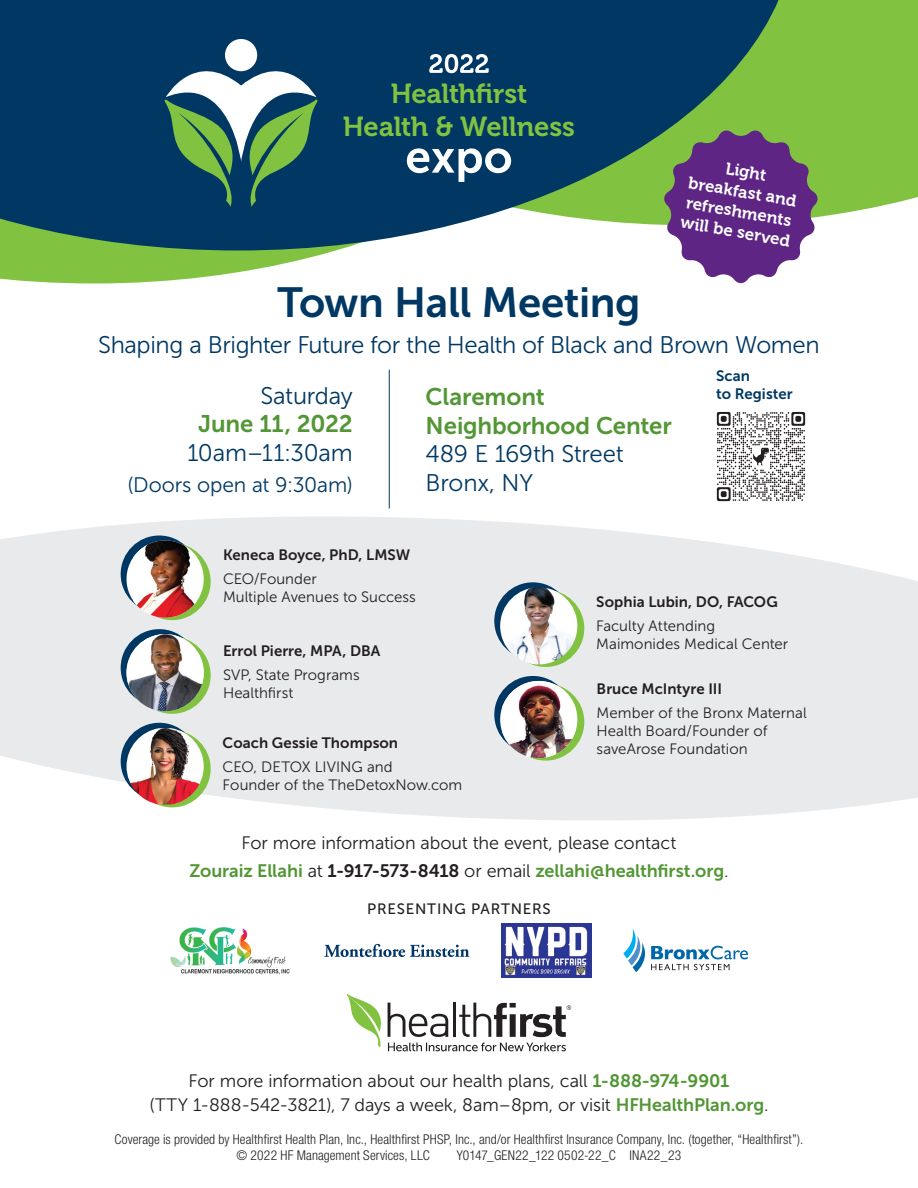
<style>
.page{position:relative;width:918px;height:1188px;background:#fff}
.page>*{position:absolute;margin:0;border:0;box-sizing:border-box;transform-origin:0 0}
.t1{font:42px "Museo Sans 700";letter-spacing:-.015em;color:#003863}
.t2{font:27.45px/33px "Museo 700";letter-spacing:-.015em;color:#81c340;text-align:center}
.t3{font:24px/28.8px "Museo Sans 300";letter-spacing:-.015em;color:#003863}
.t4{font:24px/28.8px "Museo Sans 700";letter-spacing:-.005em;color:#529635}
.t5{font:21px "Museo Sans 300";letter-spacing:-.005em;color:#003863}
.t6{font:18px/24px "Museo Sans 300";letter-spacing:-.005em;color:#231f20;text-align:center}
.t7{font:18px "Museo Sans 700";letter-spacing:-.005em;color:#529635}
.t8{font:16.8px/20.1px "Museo 700";color:#fff;text-align:center}
.t9{font:15px/18px "Museo Sans 300";letter-spacing:.005em;color:#231f20}
.t10{font:15px "Museo Sans 700";letter-spacing:.005em;color:#231f20}
.t11{font:15px "Museo Sans 500";letter-spacing:.055em;color:#231f20}
.t12{font:15px/18px "Museo Sans 700";letter-spacing:.005em;color:#003863}
.t13{font:300 condensed 13.5px/16.2px "Helvetica Neue LT Std";letter-spacing:.005em;color:#231f20}
.s1{font-family:"Museo Sans 300";color:#231f20}
.s2{color:#231f20}
.s3{font-family:"Museo Sans 700";color:#529635}
</style>
<div class="page">
<div style="left:797px;top:0;width:121px;height:217px;background:#81c340"></div>
<svg style="left:0;top:250px;width:337px;height:34px;fill:#81c340"></svg>
<svg style="left:0;top:0;width:797px;height:250px;background:#1c5267"></svg>
<div style="left:225px;top:39px;width:32px;height:32px;background:#fff;border-radius:50%"></div>
<svg style="left:164px;top:48px;width:154px;height:159px"></svg>
<svg style="left:429px;top:54px;width:60px;height:19px"></svg>
<svg style="left:407px;top:148px;width:104px;height:34px"></svg>
<svg style="left:347px;top:994px;width:34px;height:54px"></svg>
<svg style="left:388px;top:1003px;width:60px;height:34px"></svg>
<hr style="left:453px;top:1003px;width:3px;height:34px;background:#231f20">
<svg style="left:459px;top:1003px;width:112px;height:34px"></svg>
<svg style="left:388px;top:1043px;width:178px;height:8px"></svg>
<hr style="left:389px;top:370px;width:1px;height:138px;background:#003863">
<img style="left:716px;top:411px;width:90px;height:91px">
<svg style="left:664px;top:131px;width:155px;height:152px;background:#79598b"></svg>
<img style="left:170px;top:927px;width:120px;height:47px">
<svg style="left:324px;top:944px;width:145px;height:13px"></svg>
<img style="left:502px;top:924px;width:89px;height:53px">
<svg style="left:651px;top:946px;width:97px;height:24px"></svg>
<svg style="left:623px;top:929px;width:22px;height:43px"></svg>
<svg style="left:0;top:502px;width:918px;height:319px;fill:#e9eaeb"></svg>
<div style="left:121px;top:536px;width:77px;height:77px;background:#003863;border-radius:50%"></div>
<div style="left:133px;top:543px;width:78px;height:77px;background:#81c340;border-radius:50%"></div>
<div style="left:127px;top:540px;width:77px;height:78px;background:#fff;border-radius:50%"></div>
<img style="left:133px;top:540px;width:64px;height:78px">
<div style="left:121px;top:723px;width:77px;height:77px;background:#003863;border-radius:50%"></div>
<div style="left:133px;top:730px;width:78px;height:77px;background:#81c340;border-radius:50%"></div>
<img style="left:127px;top:728px;width:77px;height:76px">
<svg style="left:121px;top:629px;width:77px;height:77px"></svg>
<svg style="left:133px;top:637px;width:78px;height:77px"></svg>
<img style="left:127px;top:634px;width:77px;height:77px;border-radius:39px">
<svg style="left:494px;top:582px;width:77px;height:78px"></svg>
<svg style="left:507px;top:590px;width:77px;height:77px"></svg>
<img style="left:500px;top:587px;width:77px;height:77px;border-radius:39px">
<svg style="left:494px;top:676px;width:77px;height:77px"></svg>
<svg style="left:507px;top:683px;width:77px;height:78px"></svg>
<img style="left:502px;top:681px;width:74px;height:77px">
<h2 class="t2" style="left:343px;top:78px;width:234px">Healthfirst<br>Health &amp; Wellness</h2>
<p class="t8" style="left:693px;top:152px;width:113px;rotate:10deg">Light breakfast and refreshments will be served</p>
<h1 class="t1" style="left:277px;top:279px;width:365px">Town Hall Meeting</h1>
<h3 class="t3" style="left:98px;top:331px;width:723px">Shaping a Brighter Future for the Health of Black and Brown Women</h3>
<h3 class="t3" style="left:260px;top:381px;width:94px">Saturday</h3>
<h3 class="t4" style="left:198px;top:410px;width:156px">June 11, 2022</h3>
<h3 class="t3" style="left:188px;top:439px;width:167px">10am–11:30am</h3>
<h3 class="t5" style="left:127px;top:474px;width:227px">(Doors open at 9:30am)</h3>
<h3 class="t4" style="left:426px;top:382px;width:248px">Claremont<br>Neighborhood Center</h3>
<h3 class="t3" style="left:426px;top:440px;width:200px">489 E 169th Street<br>Bronx, NY</h3>
<p class="t12" style="left:716px;top:367px;width:78px">Scan<br>to Register</p>
<p class="t10" style="left:223px;top:547px;width:189px">Keneca Boyce, PhD, LMSW</p>
<p class="t9" style="left:223px;top:570px;width:194px">CEO/Founder<br>Multiple Avenues to Success</p>
<p class="t10" style="left:223px;top:643px;width:159px">Errol Pierre, MPA, DBA</p>
<p class="t9" style="left:223px;top:666px;width:138px">SVP, State Programs<br>Healthfirst</p>
<p class="t10" style="left:223px;top:734px;width:177px">Coach Gessie Thompson</p>
<p class="t9" style="left:223px;top:758px;width:241px">CEO, DETOX LIVING and<br>Founder of the TheDetoxNow.com</p>
<p class="t10" style="left:596px;top:594px;width:183px">Sophia Lubin, DO, FACOG</p>
<p class="t9" style="left:596px;top:617px;width:194px">Faculty Attending<br>Maimonides Medical Center</p>
<p class="t10" style="left:597px;top:680px;width:127px">Bruce McIntyre III</p>
<p class="t9" style="left:597px;top:704px;width:212px">Member of the Bronx Maternal<br>Health Board/Founder of saveArose Foundation</p>
<p class="t6" style="left:242px;top:831px;width:436px">For more information about the event, please contact</p>
<p class="t7" style="left:190px;top:861px;width:540px">Zouraiz Ellahi <span class="s1">at</span> <span class="s2">1-917-573-8418</span> <span class="s1">or email</span> zellahi@healthfirst.org<span class="s1">.</span></p>
<p class="t11" style="left:367px;top:900px;width:185px">PRESENTING PARTNERS</p>
<p class="t6" style="left:149px;top:1069px;width:621px">For more information about our health plans, call <span class="s3">1-888-974-9901<br></span>(TTY 1-888-542-3821), 7 days a week, 8am–8pm, or visit <span class="s3">HFHealthPlan.org</span>.</p>
<p class="t13" style="left:237px;top:1131px;width:568px;text-indent:-122px">Coverage is provided by Healthfirst Health Plan, Inc., Healthfirst PHSP, Inc., and/or Healthfirst Insurance Company, Inc. (together, “Healthfirst”). © 2022 HF Management Services, LLC</p>
<p class="t13" style="left:457px;top:1147px;width:226px">Y0147_GEN22_122 0502-22_C INA22_23</p>
</div>
